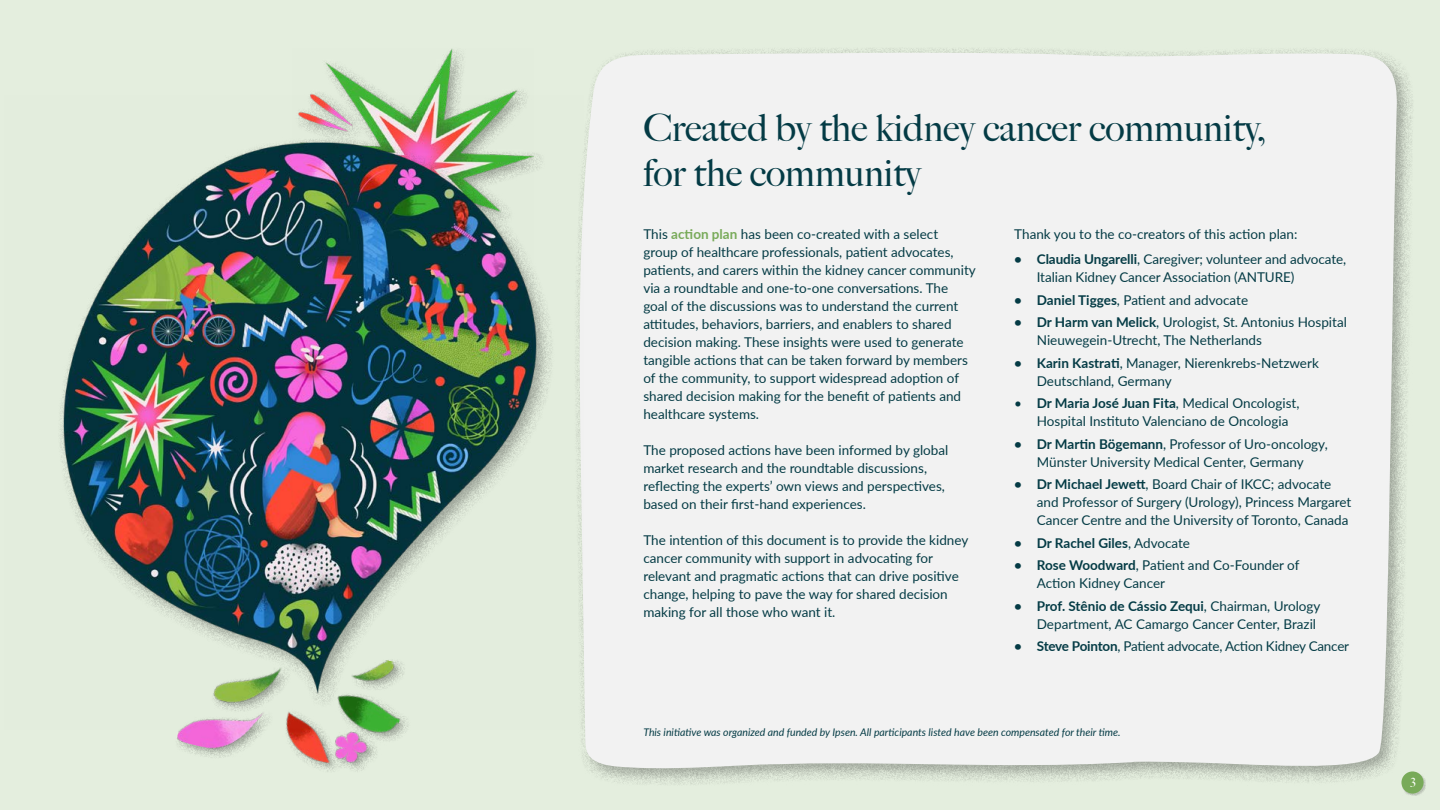
<style>
.page{position:relative;width:1440px;height:810px;background:#e4eede}
.page>*{position:absolute;margin:0;border:0;box-sizing:border-box;transform-origin:0 0}
.t1{font:37.5px/45px "Big Caslon FB";color:#043b45}
.t2{font:13.5px/18px "Lato";color:#043b45}
.t3{font:700 13.5px "Lato";color:#043b45}
.t4{font:12.75px "Big Caslon FB";color:#fff}
.t5{font:italic 10.5px "Lato";color:#043b45}
.s1{font-weight:700;color:#78aa59}
.s2{font-weight:700}
.s3{font-weight:400}
</style>
<div class="page">
<div style="left:574px;top:47px;width:841px;height:739px;background:#000;opacity:.3"></div>
<div style="left:577px;top:51px;width:820px;height:723px;background:#f2f2f2"></div>
<img style="left:177px;top:729px;width:229px;height:43px">
<img style="left:310px;top:48px;width:217px;height:48px">
<img style="left:60px;top:96px;width:523px;height:633px">
<div style="left:1402px;top:772px;width:24px;height:24px;background:#000;opacity:.2"></div>
<div style="left:1401px;top:771px;width:23px;height:23px;background:#78aa59;border-radius:50%"></div>
<h1 class="t1" style="left:643px;top:106px;width:624px">Created by the kidney cancer community, for the community</h1>
<p class="t2" style="left:643px;top:224px;width:334px">This <span class="s1">action plan</span> has been co-created with a select group of healthcare professionals, patient advocates, patients, and carers within the kidney cancer community via a roundtable and one-to-one conversations. The goal of the discussions was to understand the current attitudes, behaviors, barriers, and enablers to shared decision making. These insights were used to generate tangible actions that can be taken forward by members of the community, to support widespread adoption of shared decision making for the benefit of patients and healthcare systems.</p>
<p class="t2" style="left:643px;top:440px;width:307px">The proposed actions have been informed by global market research and the roundtable discussions, reflecting the experts’ own views and perspectives, based on their first-hand experiences.</p>
<p class="t2" style="left:643px;top:530px;width:327px">The intention of this document is to provide the kidney cancer community with support in advocating for relevant and pragmatic actions that can drive positive change, helping to pave the way for shared decision making for all those who want it.</p>
<p class="t2" style="left:1014px;top:224px;width:285px">Thank you to the co-creators of this action plan:</p>
<p class="t2" style="left:1037px;top:250px;width:311px;text-indent:-23px"><span class="s2">• Claudia Ungarelli</span>, Caregiver; volunteer and advocate,<br>Italian Kidney Cancer Association (ANTURE)</p>
<p class="t2" style="left:1014px;top:290px;width:235px"><span class="s2">• Daniel Tigges</span>, Patient and advocate</p>
<p class="t2" style="left:1037px;top:313px;width:312px;text-indent:-23px"><span class="s2">• Dr Harm van Melick</span>, Urologist, St. Antonius Hospital<br>Nieuwegein-Utrecht, The Netherlands</p>
<p class="t2" style="left:1037px;top:353px;width:284px;text-indent:-23px"><span class="s2">• Karin Kastrati</span>, Manager, Nierenkrebs-Netzwerk<br>Deutschland, Germany</p>
<p class="t2" style="left:1037px;top:394px;width:264px;text-indent:-23px">• <span class="s2">Dr Maria José Juan Fita</span>, Medical Oncologist,<br>Hospital Instituto Valenciano de Oncologia</p>
<p class="t2" style="left:1014px;top:434px;width:315px;text-align:center"><span class="s2">• Dr Martin Bögemann</span>, Professor of Uro-oncology,<br>Münster University Medical Center, Germany</p>
<p class="t2" style="left:1037px;top:475px;width:316px;text-indent:-23px"><span class="s2">• Dr Michael Jewett</span>, Board Chair of IKCC; advocate and Professor of Surgery (Urology), Princess Margaret<br>Cancer Centre and the University of Toronto, Canada</p>
<p class="t3" style="left:1014px;top:533px;width:177px">• Dr Rachel Giles<span class="s3">, Advocate</span></p>
<p class="t2" style="left:1037px;top:556px;width:264px;text-indent:-23px"><span class="s2">• Rose Woodward</span>, Patient and Co-Founder of<br>Action Kidney Cancer</p>
<p class="t2" style="left:1037px;top:596px;width:285px;text-indent:-23px"><span class="s2">• Prof. Stênio de Cássio Zequi</span>, Chairman, Urology<br>Department, AC Camargo Cancer Center, Brazil</p>
<p class="t2" style="left:1014px;top:637px;width:336px"><span class="s2">• Steve Pointon</span>, Patient advocate, Action Kidney Cancer</p>
<p class="t5" style="left:643px;top:725px;width:479px">This initiative was organized and funded by Ipsen. All participants listed have been compensated for their time.</p>
<p class="t4" style="left:1411px;top:775px;width:7px">3</p>
</div>
